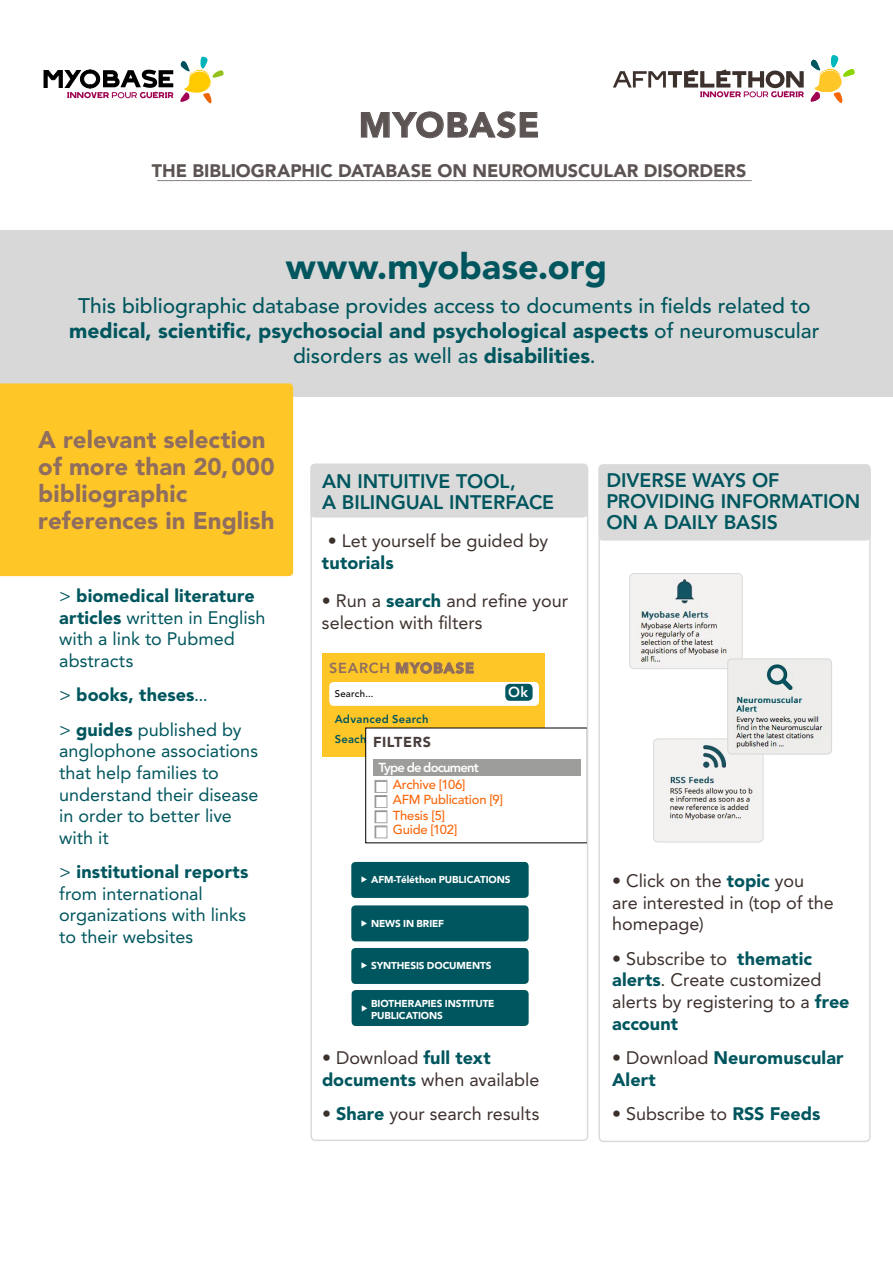
<style>
.page{position:relative;width:893px;height:1263px;background:#fff}
.page>*{position:absolute;margin:0;border:0;box-sizing:border-box;transform-origin:0 0}
.t1{font:900 36px "Avenir LT Std";color:#00565e}
.t2{font:900 34.65px "Avenir LT Std";letter-spacing:.035em;color:#5c5453}
.t3{font:900 24px/27px "Avenir LT Std";letter-spacing:.005em;color:#8f6d5f}
.t4{font:500 21px/25.2px "Avenir LT Std";color:#00565e;text-align:center}
.t5{font:800 19.5px/21px "Avenir LT Std";color:#00565e}
.t6{font:18px/21.6px "Avenir LT Std";color:#3d312d}
.t7{font:18px/21.6px "Avenir LT Std";color:#00565e}
.t8{font:900 18px/21.6px "Avenir LT Std";letter-spacing:.005em;color:#00565e}
.t9{font:900 18px "Avenir LT Std";letter-spacing:-.005em;color:#5c5453}
.t10{font:900 14.4px "Avenir LT Std";letter-spacing:.075em;color:#8f6d5f}
.t11{font:900 14.25px "Avenir LT Std";letter-spacing:.045em;color:#483e3b}
.t12{font:800 14.25px "Avenir LT Std";color:#fff}
.t13{font:500 13.05px/15px "Avenir LT Std";letter-spacing:-.015em;color:#f9670b}
.t14{font:800 13.05px "Avenir LT Std";letter-spacing:-.06em;color:#fff}
.t15{font:800 11.25px/20.5px "Avenir LT Std";letter-spacing:.02em;color:#00565e}
.t16{font:900 9.9px/12px "Avenir LT Std";letter-spacing:-.01em;color:#fff}
.t17{font:500 9.6px "Avenir LT Std";letter-spacing:.03em;color:#000}
.s1{font-weight:900}
.s2{font-weight:400}
.s3{font-weight:900;color:#00565e}
.s4{font-weight:800}
.s5{font-weight:400;color:#3d312d}
</style>
<div class="page">
<div style="left:322px;top:653px;width:222px;height:104px;background:#ffc628"></div>
<div style="left:329px;top:682px;width:210px;height:24px;background:#fff;border-radius:5px"></div>
<div style="left:505px;top:684px;width:28px;height:17px;background:#00565e;border-radius:5px"></div>
<svg style="left:395px;top:662px;width:79px;height:12px"></svg>
<div style="left:0;top:230px;width:893px;height:166px;background:#d9d8d8"></div>
<div style="left:598px;top:464px;width:273px;height:77px;background:#dadada;border-radius:4px"></div>
<div style="left:0;top:383px;width:293px;height:193px;background:#ffc628"></div>
<div style="left:310px;top:464px;width:278px;height:54px;background:#dadada;border-radius:4px"></div>
<svg style="left:180px;top:56px;width:44px;height:48px"></svg>
<svg style="left:44px;top:70px;width:129px;height:28px"></svg>
<svg style="left:613px;top:69px;width:191px;height:28px"></svg>
<svg style="left:810px;top:55px;width:45px;height:48px"></svg>
<hr style="left:157px;top:180px;width:595px;height:1px;background:#878382">
<svg style="left:360px;top:111px;width:178px;height:28px"></svg>
<div style="left:366px;top:728px;width:221px;height:115px;background:#fff"></div>
<div style="left:373px;top:759px;width:207px;height:17px;background:#9d9d9c"></div>
<div style="left:374px;top:780px;width:13px;height:13px;border:1px solid #a7a4a4"></div>
<div style="left:374px;top:795px;width:13px;height:13px;border:1px solid #a7a4a4"></div>
<div style="left:374px;top:810px;width:13px;height:13px;border:1px solid #a7a4a4"></div>
<div style="left:374px;top:825px;width:13px;height:13px;border:1px solid #a7a4a4"></div>
<svg style="left:375px;top:781px;width:11px;height:56px"></svg>
<div style="left:351px;top:862px;width:178px;height:36px;background:#00565e;border-radius:4px"></div>
<div style="left:351px;top:905px;width:178px;height:36px;background:#00565e;border-radius:4px"></div>
<div style="left:351px;top:948px;width:178px;height:36px;background:#00565e;border-radius:4px"></div>
<div style="left:352px;top:990px;width:177px;height:36px;background:#00565e;border-radius:4px"></div>
<img style="left:631px;top:575px;width:110px;height:92px">
<div style="left:629px;top:573px;width:114px;height:96px;border:1px solid #dadada;border-radius:4px"></div>
<img style="left:654px;top:740px;width:109px;height:102px">
<div style="left:653px;top:738px;width:110px;height:104px;border:1px solid #dadada;border-radius:4px"></div>
<img style="left:729px;top:660px;width:101px;height:93px">
<div style="left:727px;top:658px;width:105px;height:97px;border:1px solid #dadada;border-radius:4px"></div>
<div style="left:310px;top:463px;width:278px;height:678px;border:2px solid #dadada;border-radius:4px"></div>
<div style="left:598px;top:464px;width:273px;height:678px;border:2px solid #dadada;border-radius:4px"></div>
<h2 class="t2" style="left:359px;top:104px;width:182px">MYOBASE</h2>
<p class="t9" style="left:152px;top:160px;width:596px">THE BIBLIOGRAPHIC DATABASE ON NEUROMUSCULAR DISORDERS</p>
<h1 class="t1" style="left:286px;top:245px;width:323px">www.myobase.org</h1>
<p class="t4" style="left:69px;top:294px;width:752px">This bibliographic database provides access to documents in fields related to <span class="s1">medical, scientific, psychosocial and psychological aspects</span> of neuromuscular disorders as well as <span class="s1">disabilities</span>.</p>
<h3 class="t3" style="left:38px;top:426px;width:238px">A relevant selection of more than 20,000 bibliographic references in English</h3>
<p class="t7" style="left:59px;top:585px;width:208px">&gt; <span class="s1">biomedical literature articles</span> written in English with a link to Pubmed abstracts</p>
<p class="t8" style="left:59px;top:678px;width:184px;line-height:34.3px"><span class="s2">&gt;</span> books, theses<span class="s2">...<br>&gt;</span> guides <span class="s2">published by</span></p>
<p class="t7" style="left:59px;top:740px;width:201px">anglophone associations that help families to understand their disease in order to better live with it</p>
<p class="t7" style="left:59px;top:861px;width:191px">&gt; <span class="s1">institutional reports </span>from international organizations with links to their websites</p>
<p class="t5" style="left:322px;top:470px;width:234px">AN INTUITIVE TOOL,<br>A BILINGUAL INTERFACE</p>
<p class="t6" style="left:328px;top:530px;width:222px">• Let yourself be guided by</p>
<p class="t8" style="left:322px;top:552px;width:73px">tutorials</p>
<p class="t6" style="left:322px;top:590px;width:248px">• Run a <span class="s3">search</span> and refine your selection with filters</p>
<p class="t10" style="left:329px;top:659px;width:146px"><span class="s4">SEARCH</span> MYOBASE</p>
<p class="t17" style="left:335px;top:688px;width:40px">Search...</p>
<p class="t15" style="left:335px;top:709px;width:95px">Advanced Search<br>Seach History</p>
<p class="t11" style="left:373px;top:733px;width:60px">FILTERS</p>
<p class="t12" style="left:508px;top:683px;width:21px">Ok</p>
<p class="t14" style="left:378px;top:759px;width:102px">Type de document</p>
<p class="t13" style="left:393px;top:777px;width:112px">Archive [106]<br>AFM Publication [9]<br>Thesis [5]<br>Guide [102]</p>
<p class="t16" style="left:371px;top:874px;width:141px">AFM-Téléthon PUBLICATIONS</p>
<p class="t16" style="left:371px;top:918px;width:75px">NEWS IN BRIEF</p>
<p class="t16" style="left:371px;top:959px;width:122px">SYNTHESIS DOCUMENTS</p>
<p class="t16" style="left:371px;top:997px;width:125px">BIOTHERAPIES INSTITUTE<br>PUBLICATIONS</p>
<p class="t6" style="left:322px;top:1047px;width:219px">• Download <span class="s3">full text documents</span> when available</p>
<p class="t6" style="left:322px;top:1103px;width:219px">• <span class="s3">Share</span> your search results</p>
<p class="t5" style="left:606px;top:470px;width:255px">DIVERSE WAYS OF<br>PROVIDING INFORMATION<br>ON A DAILY BASIS</p>
<p class="t6" style="left:612px;top:870px;width:223px">• Click on the <span class="s3">topic</span> you are interested in (top of the homepage)</p>
<p class="t6" style="left:612px;top:948px;width:239px">• Subscribe to <span class="s3">thematic alerts</span>. Create customized alerts by registering to a <span class="s3">free account</span></p>
<p class="t8" style="left:612px;top:1047px;width:233px"><span class="s5">• Download</span> Neuromuscular<br>Alert</p>
<p class="t6" style="left:612px;top:1103px;width:210px">• Subscribe to <span class="s3">RSS Feeds</span></p>
</div>
